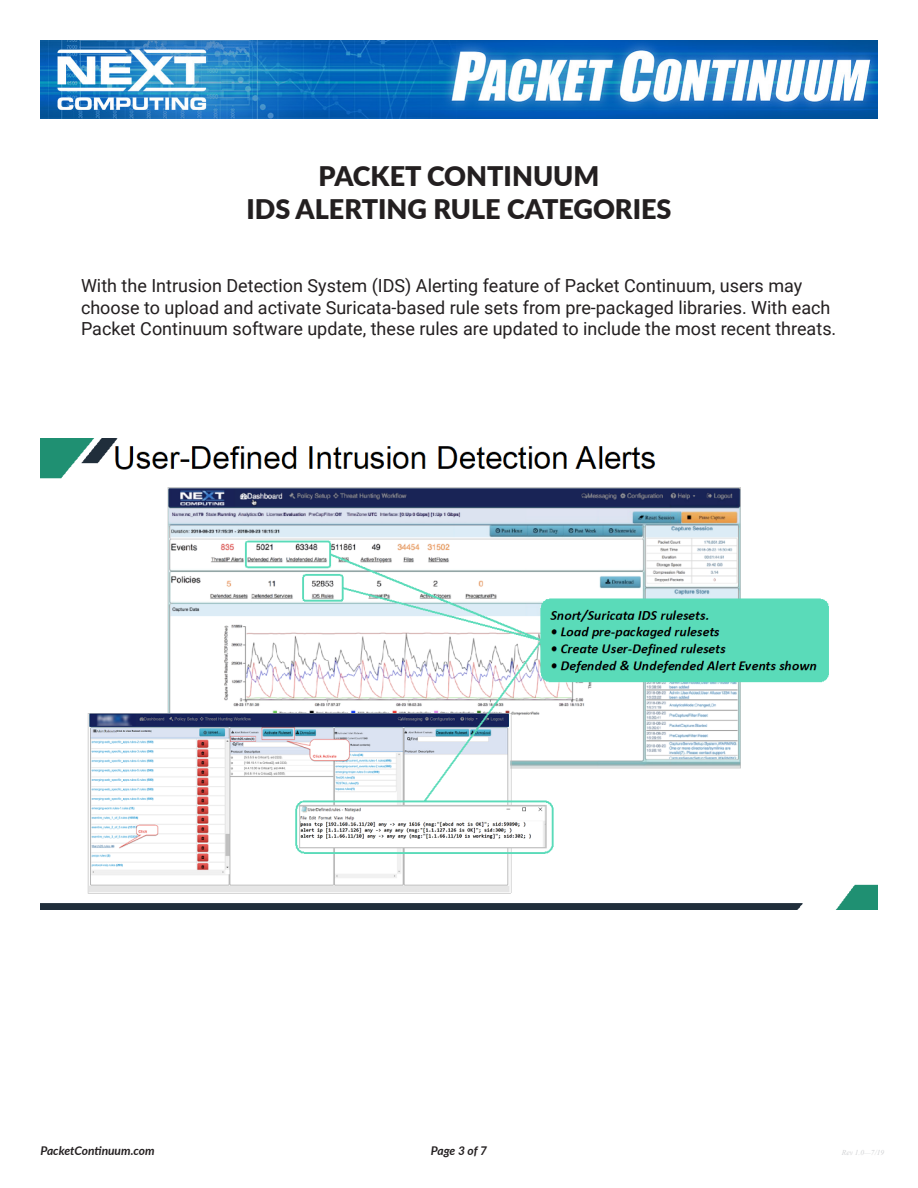
<style>
.page{position:relative;width:918px;height:1188px;background:#fff}
.page>*{position:absolute;margin:0;border:0;box-sizing:border-box;transform-origin:0 0}
.Front_Headline{font:900 27px "Lato";color:#231f20}
.Body_Copy{font:18px/21.6px "Roboto";color:#231f20}
.t1{font:italic 700 12px "Lato";letter-spacing:-.005em;color:#231f20}
.t2{font:italic 7.5px "Times New Roman";color:#d1d2d4}
</style>
<div class="page">
<img style="left:40px;top:40px;width:838px;height:79px">
<img style="left:40px;top:439px;width:838px;height:471px">
<div style="left:45px;top:446px;width:24px;height:20px;background:#1f9072"></div>
<p class="Front_Headline" style="left:319px;top:156px;width:282px">PACKET CONTINUUM</p>
<p class="Front_Headline" style="left:246px;top:189px;width:427px">IDS ALERTING RULE CATEGORIES</p>
<p class="Body_Copy" style="left:81px;top:274px;width:757px">With the Intrusion Detection System (IDS) Alerting feature of Packet Continuum, users may choose to upload and activate Suricata-based rule sets from pre-packaged libraries. With each<br>Packet Continuum software update, these rules are updated to include the most recent threats.</p>
<p class="t1" style="left:40px;top:1142px;width:116px">PacketContinuum.com</p>
<p class="t1" style="left:431px;top:1142px;width:58px">Page 3 of 7</p>
<p class="t2" style="left:842px;top:1147px;width:44px">Rev 1.0—7/19</p>
</div>
